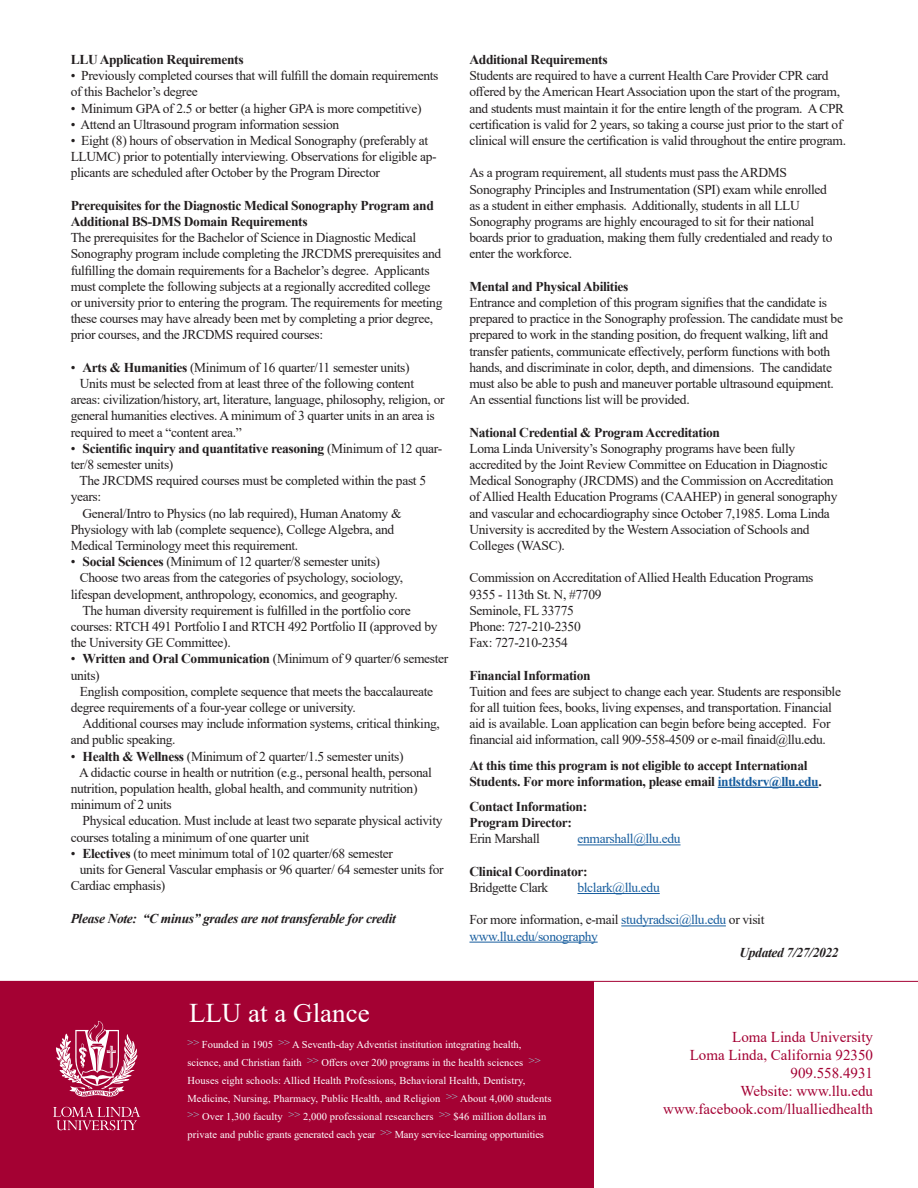
<style>
.page{position:relative;width:918px;height:1188px;background:#fff}
.page>*{position:absolute;margin:0;border:0;box-sizing:border-box;transform-origin:0 0}
.t1{font:27px "Times New Roman";color:#fff}
.address_block{font:15px "Times New Roman";color:#a40133}
.t2{font:13.5px/16.2px "Times New Roman";letter-spacing:-.025em;color:#231f20}
.t3{font:700 13.5px/16.2px "Times New Roman";letter-spacing:-.025em;color:#231f20}
.t4{font:italic 700 13.5px "Times New Roman";letter-spacing:-.025em;color:#231f20}
.t5{font:13.5px "Times New Roman";letter-spacing:-.025em;color:#175d9e}
.t6{font:10.5px/18px "Times New Roman";letter-spacing:.01em;color:#fff}
.s1{font-weight:700}
.s2{font-weight:400}
.s3{color:#175d9e}
.s4{color:#9bc9d4}
</style>
<div class="page">
<div style="left:0;top:981px;width:594px;height:207px;background:#a40133"></div>
<hr style="left:0;top:981px;width:918px;height:1px;background:#a40133">
<hr style="left:718px;top:787px;width:100px;height:1px;background:#175d9e">
<hr style="left:577px;top:845px;width:104px;height:1px;background:#175d9e">
<hr style="left:577px;top:893px;width:83px;height:1px;background:#175d9e">
<hr style="left:621px;top:926px;width:105px;height:1px;background:#175d9e">
<hr style="left:469px;top:942px;width:129px;height:1px;background:#175d9e">
<svg style="left:53px;top:1107px;width:87px;height:23px"></svg>
<svg style="left:56px;top:1020px;width:81px;height:77px"></svg>
<p class="t3" style="left:71px;top:51px;width:174px">LLU Application Requirements</p>
<p class="t2" style="left:71px;top:67px;width:369px">• Previously completed courses that will fulfill the domain requirements of this Bachelor’s degree</p>
<p class="t2" style="left:71px;top:100px;width:352px">• Minimum GPA of 2.5 or better (a higher GPA is more competitive)</p>
<p class="t2" style="left:71px;top:116px;width:270px">• Attend an Ultrasound program information session</p>
<p class="t2" style="left:71px;top:132px;width:367px">• Eight (8) hours of observation in Medical Sonography (preferably at<br>LLUMC) prior to potentially interviewing. Observations for eligible ap&shy;plicants are scheduled after October by the Program Director</p>
<p class="t3" style="left:71px;top:197px;width:365px">Prerequisites for the Diagnostic Medical Sonography Program and<br>Additional BS-DMS Domain Requirements</p>
<p class="t2" style="left:71px;top:229px;width:373px">The prerequisites for the Bachelor of Science in Diagnostic Medical Sonography program include completing the JRCDMS prerequisites and fulfilling the domain requirements for a Bachelor’s degree. Applicants must complete the following subjects at a regionally accredited college or university prior to entering the program. The requirements for meeting these courses may have already been met by completing a prior degree, prior courses, and the JRCDMS required courses:</p>
<p class="t2" style="left:71px;top:359px;width:340px">• <span class="s1">Arts &amp; Humanities</span> (Minimum of 16 quarter/11 semester units)</p>
<p class="t2" style="left:71px;top:375px;width:375px;text-indent:9px">Units must be selected from at least three of the following content areas: civilization/history, art, literature, language, philosophy, religion, or general humanities electives. A minimum of 3 quarter units in an area is required to meet a “content area.”</p>
<p class="t3" style="left:71px;top:440px;width:373px"><span class="s2">•</span> Scientific inquiry and quantitative reasoning <span class="s2">(Minimum of 12 quar&shy;ter/8 semester units)</span></p>
<p class="t2" style="left:80px;top:472px;width:348px">The JRCDMS required courses must be completed within the past 5</p>
<p class="t2" style="left:71px;top:488px;width:32px">years:</p>
<p class="t2" style="left:83px;top:505px;width:321px">General/Intro to Physics (no lab required), Human Anatomy &amp;</p>
<p class="t2" style="left:71px;top:521px;width:325px">Physiology with lab (complete sequence), College Algebra, and</p>
<p class="t2" style="left:71px;top:537px;width:229px">Medical Terminology meet this requirement.</p>
<p class="t2" style="left:71px;top:553px;width:311px">• <span class="s1">Social Sciences</span> (Minimum of 12 quarter/8 semester units)</p>
<p class="t2" style="left:80px;top:569px;width:325px">Choose two areas from the categories of psychology, sociology,</p>
<p class="t2" style="left:71px;top:586px;width:329px">lifespan development, anthropology, economics, and geography.</p>
<p class="t2" style="left:71px;top:602px;width:368px;text-indent:12px">The human diversity requirement is fulfilled in the portfolio core courses: RTCH 491 Portfolio I and RTCH 492 Portfolio II (approved by the University GE Committee).</p>
<p class="t2" style="left:71px;top:650px;width:379px">• <span class="s1">Written and Oral Communication</span> (Minimum of 9 quarter/6 semester units)</p>
<p class="t2" style="left:71px;top:683px;width:364px;text-indent:9px">English composition, complete sequence that meets the baccalaureate degree requirements of a four-year college or university.</p>
<p class="t2" style="left:71px;top:715px;width:371px;text-indent:12px">Additional courses may include information systems, critical thinking, and public speaking.</p>
<p class="t2" style="left:71px;top:748px;width:334px">• <span class="s1">Health &amp; Wellness</span> (Minimum of 2 quarter/1.5 semester units)</p>
<p class="t2" style="left:71px;top:764px;width:363px;text-indent:8px">A didactic course in health or nutrition (e.g., personal health, personal nutrition, population health, global health, and community nutrition) minimum of 2 units</p>
<p class="t2" style="left:71px;top:812px;width:373px;text-indent:12px">Physical education. Must include at least two separate physical activity courses totaling a minimum of one quarter unit</p>
<p class="t2" style="left:71px;top:845px;width:324px">• <span class="s1">Electives</span> (to meet minimum total of 102 quarter/68 semester</p>
<p class="t2" style="left:71px;top:861px;width:374px;text-indent:9px">units for General Vascular emphasis or 96 quarter/ 64 semester units for<br>Cardiac emphasis)</p>
<p class="t4" style="left:71px;top:910px;width:327px">Please Note: “C minus” grades are not transferable for credit</p>
<p class="t1" style="left:189px;top:994px;width:182px">LLU at a Glance</p>
<p class="t3" style="left:469px;top:51px;width:140px">Additional Requirements</p>
<p class="t2" style="left:469px;top:67px;width:378px">Students are required to have a current Health Care Provider CPR card offered by the American Heart Association upon the start of the program, and students must maintain it for the entire length of the program. A CPR certification is valid for 2 years, so taking a course just prior to the start of clinical will ensure the certification is valid throughout the entire program.</p>
<p class="t2" style="left:469px;top:164px;width:364px">As a program requirement, all students must pass the ARDMS Sonography Principles and Instrumentation (SPI) exam while enrolled as a student in either emphasis. Additionally, students in all LLU Sonography programs are highly encouraged to sit for their national boards prior to graduation, making them fully credentialed and ready to enter the workforce.</p>
<p class="t3" style="left:469px;top:278px;width:160px">Mental and Physical Abilities</p>
<p class="t2" style="left:469px;top:294px;width:375px">Entrance and completion of this program signifies that the candidate is prepared to practice in the Sonography profession. The candidate must be prepared to work in the standing position, do frequent walking, lift and transfer patients, communicate effectively, perform functions with both hands, and discriminate in color, depth, and dimensions. The candidate must also be able to push and maneuver portable ultrasound equipment.<br>An essential functions list will be provided.</p>
<p class="t3" style="left:469px;top:424px;width:252px">National Credential &amp; Program Accreditation</p>
<p class="t2" style="left:469px;top:440px;width:370px">Loma Linda University’s Sonography programs have been fully accredited by the Joint Review Committee on Education in Diagnostic Medical Sonography (JRCDMS) and the Commission on Accreditation of Allied Health Education Programs (CAAHEP) in general sonography and vascular and echocardiography since October 7,1985. Loma Linda University is accredited by the Western Association of Schools and Colleges (WASC).</p>
<p class="t2" style="left:469px;top:569px;width:345px">Commission on Accreditation of Allied Health Education Programs</p>
<p class="t2" style="left:469px;top:586px;width:134px">9355 - 113th St. N, #7709</p>
<p class="t2" style="left:469px;top:602px;width:106px">Seminole, FL 33775</p>
<p class="t2" style="left:469px;top:618px;width:113px">Phone: 727-210-2350</p>
<p class="t2" style="left:469px;top:634px;width:100px">Fax: 727-210-2354</p>
<p class="t3" style="left:469px;top:667px;width:123px">Financial Information</p>
<p class="t2" style="left:469px;top:683px;width:373px">Tuition and fees are subject to change each year. Students are responsible for all tuition fees, books, living expenses, and transportation. Financial aid is available. Loan application can begin before being accepted. For financial aid information, call 909-558-4509 or e-mail finaid@llu.edu.</p>
<p class="t3" style="left:469px;top:757px;width:354px">At this time this program is not eligible to accept International<br>Students. For more information, please email <span class="s3">intlstdsrv@llu.edu</span>.</p>
<p class="t3" style="left:469px;top:798px;width:119px">Contact Information:</p>
<p class="t3" style="left:469px;top:814px;width:104px">Program Director:</p>
<p class="t2" style="left:469px;top:830px;width:72px">Erin Marshall</p>
<p class="t5" style="left:577px;top:829px;width:105px">enmarshall@llu.edu</p>
<p class="t3" style="left:469px;top:863px;width:120px">Clinical Coordinator:</p>
<p class="t2" style="left:469px;top:879px;width:80px">Bridgette Clark</p>
<p class="t5" style="left:577px;top:878px;width:84px">blclark@llu.edu</p>
<p class="t2" style="left:469px;top:911px;width:296px">For more information, e-mail <span class="s3">studyradsci@llu.edu</span> or visit</p>
<p class="t5" style="left:469px;top:927px;width:130px">www.llu.edu/sonography</p>
<p class="t4" style="left:739px;top:943px;width:101px">Updated 7/27/2022</p>
<p class="t6" style="left:188px;top:1035px;width:366px"><span class="s4">&gt;&gt;</span> Founded in 1905 <span class="s4">&gt;&gt;</span> A Seventh-day Adventist institution integrating health, science, and Christian faith <span class="s4">&gt;&gt;</span> Offers over 200 programs in the health sciences <span class="s4">&gt;&gt; </span>Houses eight schools: Allied Health Professions, Behavioral Health, Dentistry, Medicine, Nursing, Pharmacy, Public Health, and Religion <span class="s4">&gt;&gt;</span> About 4,000 students <span class="s4">&gt;&gt;</span> Over 1,300 faculty <span class="s4">&gt;&gt;</span> 2,000 professional researchers <span class="s4">&gt;&gt;</span> $46 million dollars in private and public grants generated each year <span class="s4">&gt;&gt;</span> Many service-learning opportunities</p>
<p class="address_block" style="left:732px;top:1027px;width:142px">Loma Linda University</p>
<p class="address_block" style="left:690px;top:1045px;width:185px">Loma Linda, California 92350</p>
<p class="address_block" style="left:790px;top:1063px;width:84px">909.558.4931</p>
<p class="address_block" style="left:741px;top:1081px;width:134px">Website: www.llu.edu</p>
<p class="address_block" style="left:663px;top:1099px;width:211px">www.facebook.com/llualliedhealth</p>
</div>
